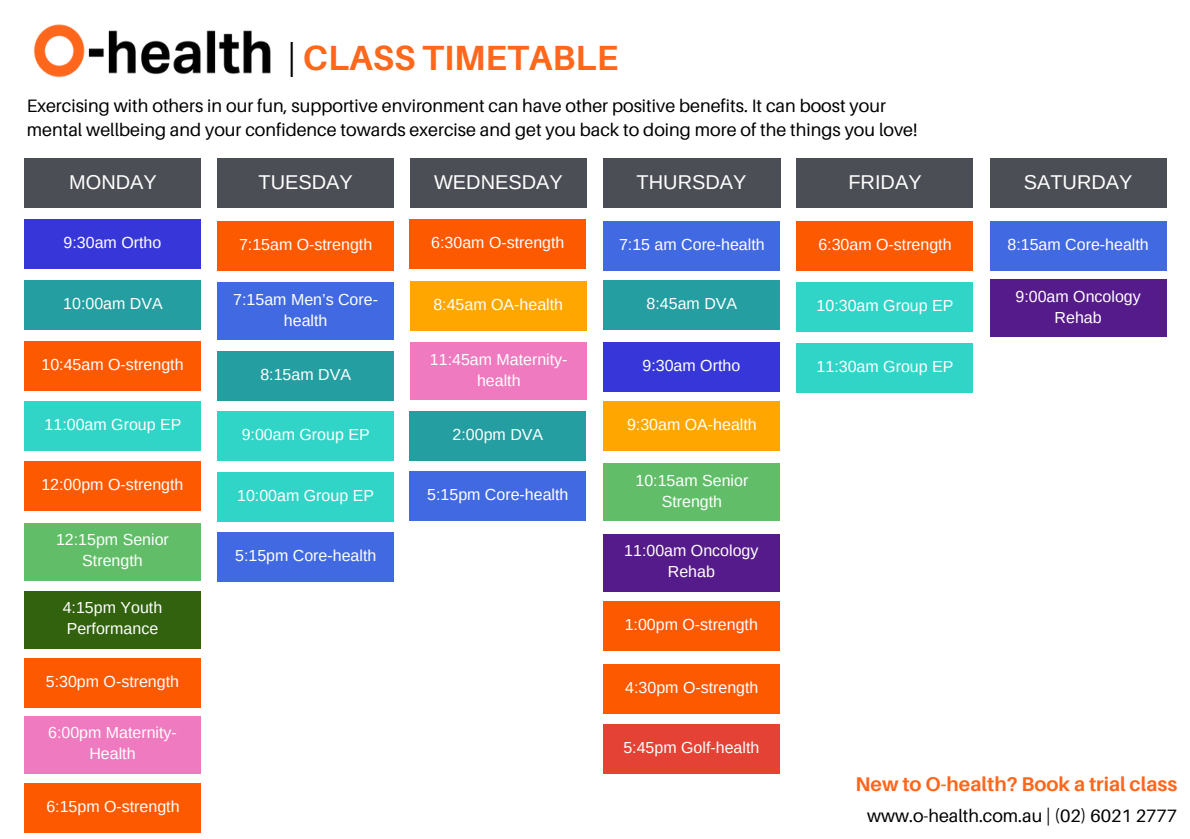
<style>
.page{position:relative;width:1190px;height:839px;background:#fff}
.page>*{position:absolute;margin:0;border:0;box-sizing:border-box;transform-origin:0 0}
.t1{font:700 35px "Aileron";color:#ff671d}
.t2{font:20px "Arimo";color:#fff}
.t3{font:700 19.8px "Aileron";color:#ff671d}
.t4{font:18px/24px "Aileron";color:#000}
.t5{font:17.8px "Aileron";color:#000}
.t6{font:16px/21px "Arimo";color:#fff;text-align:center}
.t7{font:16px "Arimo";color:#fffefe}
.s1{font-weight:400;color:#000}
</style>
<div class="page">
<img style="left:33px;top:24px;width:238px;height:54px">
<div style="left:25px;top:159px;width:176px;height:49px;background:#4c4e56"></div>
<div style="left:410px;top:159px;width:177px;height:49px;background:#4c4e56"></div>
<div style="left:603px;top:159px;width:177px;height:49px;background:#4c4e56"></div>
<div style="left:797px;top:159px;width:176px;height:49px;background:#4c4e56"></div>
<div style="left:217px;top:159px;width:177px;height:49px;background:#4c4e56"></div>
<div style="left:990px;top:159px;width:176px;height:49px;background:#4c4e56"></div>
<div style="left:24px;top:342px;width:177px;height:49px;background:#fd5901"></div>
<div style="left:24px;top:462px;width:177px;height:49px;background:#fd5901"></div>
<div style="left:24px;top:523px;width:177px;height:57px;background:#62bd69"></div>
<div style="left:24px;top:658px;width:177px;height:49px;background:#fd5901"></div>
<div style="left:25px;top:783px;width:176px;height:49px;background:#fd5901"></div>
<div style="left:217px;top:221px;width:177px;height:49px;background:#fd5901"></div>
<div style="left:217px;top:282px;width:177px;height:58px;background:#4169e1"></div>
<div style="left:217px;top:352px;width:177px;height:49px;background:#249ea0"></div>
<div style="left:217px;top:412px;width:177px;height:49px;background:#30d5c8"></div>
<div style="left:217px;top:532px;width:177px;height:49px;background:#4169e1"></div>
<div style="left:410px;top:281px;width:176px;height:49px;background:#ffa600"></div>
<div style="left:603px;top:601px;width:177px;height:49px;background:#fd5901"></div>
<div style="left:604px;top:281px;width:176px;height:49px;background:#249ea0"></div>
<div style="left:603px;top:725px;width:177px;height:49px;background:#e34234"></div>
<div style="left:797px;top:221px;width:176px;height:49px;background:#fd5901"></div>
<div style="left:797px;top:282px;width:176px;height:49px;background:#30d5c8"></div>
<div style="left:990px;top:221px;width:176px;height:49px;background:#4169e1"></div>
<div style="left:24px;top:590px;width:177px;height:58px;background:#32620e"></div>
<div style="left:24px;top:220px;width:177px;height:49px;background:#3737d9"></div>
<div style="left:217px;top:473px;width:177px;height:49px;background:#30d5c8"></div>
<div style="left:603px;top:534px;width:177px;height:57px;background:#561b8a"></div>
<div style="left:410px;top:471px;width:176px;height:49px;background:#4169e1"></div>
<div style="left:410px;top:220px;width:176px;height:49px;background:#fd5901"></div>
<div style="left:603px;top:342px;width:177px;height:49px;background:#3737d9"></div>
<div style="left:604px;top:664px;width:176px;height:49px;background:#fd5901"></div>
<div style="left:604px;top:402px;width:176px;height:49px;background:#ffa600"></div>
<div style="left:797px;top:343px;width:176px;height:49px;background:#30d5c8"></div>
<div style="left:990px;top:280px;width:176px;height:57px;background:#561b8a"></div>
<div style="left:24px;top:716px;width:177px;height:57px;background:#f07abf"></div>
<div style="left:25px;top:281px;width:176px;height:49px;background:#249ea0"></div>
<div style="left:25px;top:402px;width:176px;height:49px;background:#30d5c8"></div>
<div style="left:604px;top:463px;width:176px;height:57px;background:#62bd69"></div>
<div style="left:410px;top:412px;width:176px;height:49px;background:#249ea0"></div>
<div style="left:410px;top:342px;width:177px;height:58px;background:#f07abf"></div>
<div style="left:604px;top:221px;width:176px;height:49px;background:#4169e1"></div>
<h1 class="t1" style="left:287px;top:36px;width:332px"><span class="s1">|</span> CLASS TIMETABLE</h1>
<h4 class="t4" style="left:27px;top:94px;width:892px">Exercising with others in our fun, supportive environment can have other positive benefits. It can boost your mental wellbeing and your confidence towards exercise and get you back to doing more of the things you love!</h4>
<p class="t2" style="left:69px;top:170px;width:89px">MONDAY</p>
<p class="t2" style="left:258px;top:170px;width:96px">TUESDAY</p>
<p class="t2" style="left:434px;top:170px;width:130px">WEDNESDAY</p>
<p class="t2" style="left:637px;top:171px;width:111px">THURSDAY</p>
<p class="t2" style="left:848px;top:171px;width:75px">FRIDAY</p>
<p class="t2" style="left:1024px;top:171px;width:110px">SATURDAY</p>
<p class="t6" style="left:64px;top:232px;width:99px">9:30am Ortho</p>
<p class="t6" style="left:63px;top:293px;width:101px">10:00am DVA</p>
<p class="t6" style="left:41px;top:354px;width:144px">10:45am O-strength</p>
<p class="t6" style="left:45px;top:414px;width:138px">11:00am Group EP</p>
<p class="t6" style="left:41px;top:474px;width:144px">12:00pm O-strength</p>
<p class="t6" style="left:56px;top:529px;width:114px">12:15pm Senior<br>Strength</p>
<p class="t6" style="left:63px;top:597px;width:101px;text-align:left">4:15pm Youth<br>Performance</p>
<p class="t6" style="left:46px;top:671px;width:135px">5:30pm O-strength</p>
<p class="t6" style="left:48px;top:722px;width:130px">6:00pm Maternity-<br>Health</p>
<p class="t6" style="left:46px;top:796px;width:135px">6:15pm O-strength</p>
<p class="t6" style="left:239px;top:234px;width:135px">7:15am O-strength</p>
<p class="t6" style="left:233px;top:289px;width:146px">7:15am Men’s Core&shy;health</p>
<p class="t6" style="left:260px;top:364px;width:92px">8:15am DVA</p>
<p class="t6" style="left:242px;top:424px;width:129px">9:00am Group EP</p>
<p class="t6" style="left:237px;top:485px;width:138px">10:00am Group EP</p>
<p class="t6" style="left:235px;top:545px;width:143px">5:15pm Core-health</p>
<p class="t6" style="left:431px;top:232px;width:135px">6:30am O-strength</p>
<p class="t6" style="left:433px;top:294px;width:131px">8:45am OA-health</p>
<p class="t6" style="left:430px;top:349px;width:139px">11:45am Maternity&shy;health</p>
<p class="t6" style="left:453px;top:424px;width:92px">2:00pm DVA</p>
<p class="t6" style="left:427px;top:484px;width:143px">5:15pm Core-health</p>
<p class="t6" style="left:619px;top:234px;width:147px">7:15 am Core-health</p>
<p class="t6" style="left:647px;top:293px;width:92px">8:45am DVA</p>
<p class="t6" style="left:642px;top:355px;width:99px">9:30am Ortho</p>
<p class="t6" style="left:627px;top:414px;width:131px">9:30am OA-health</p>
<p class="t6" style="left:635px;top:469px;width:114px">10:15am Senior<br>Strength</p>
<p class="t6" style="left:624px;top:540px;width:136px">11:00am Oncology<br>Rehab</p>
<p class="t6" style="left:625px;top:614px;width:135px">1:00pm O-strength</p>
<p class="t6" style="left:625px;top:676px;width:135px">4:30pm O-strength</p>
<p class="t7" style="left:623px;top:739px;width:137px">5:45pm Golf-health</p>
<p class="t6" style="left:818px;top:234px;width:135px">6:30am O-strength</p>
<p class="t6" style="left:817px;top:295px;width:138px">10:30am Group EP</p>
<p class="t6" style="left:817px;top:356px;width:138px">11:30am Group EP</p>
<p class="t6" style="left:1007px;top:234px;width:143px">8:15am Core-health</p>
<p class="t6" style="left:1015px;top:286px;width:127px">9:00am Oncology<br>Rehab</p>
<h5 class="t3" style="left:855px;top:772px;width:323px">New to O-health? Book a trial class</h5>
<h3 class="t5" style="left:867px;top:805px;width:312px">www.o-health.com.au | (02) 6021 2777</h3>
</div>
